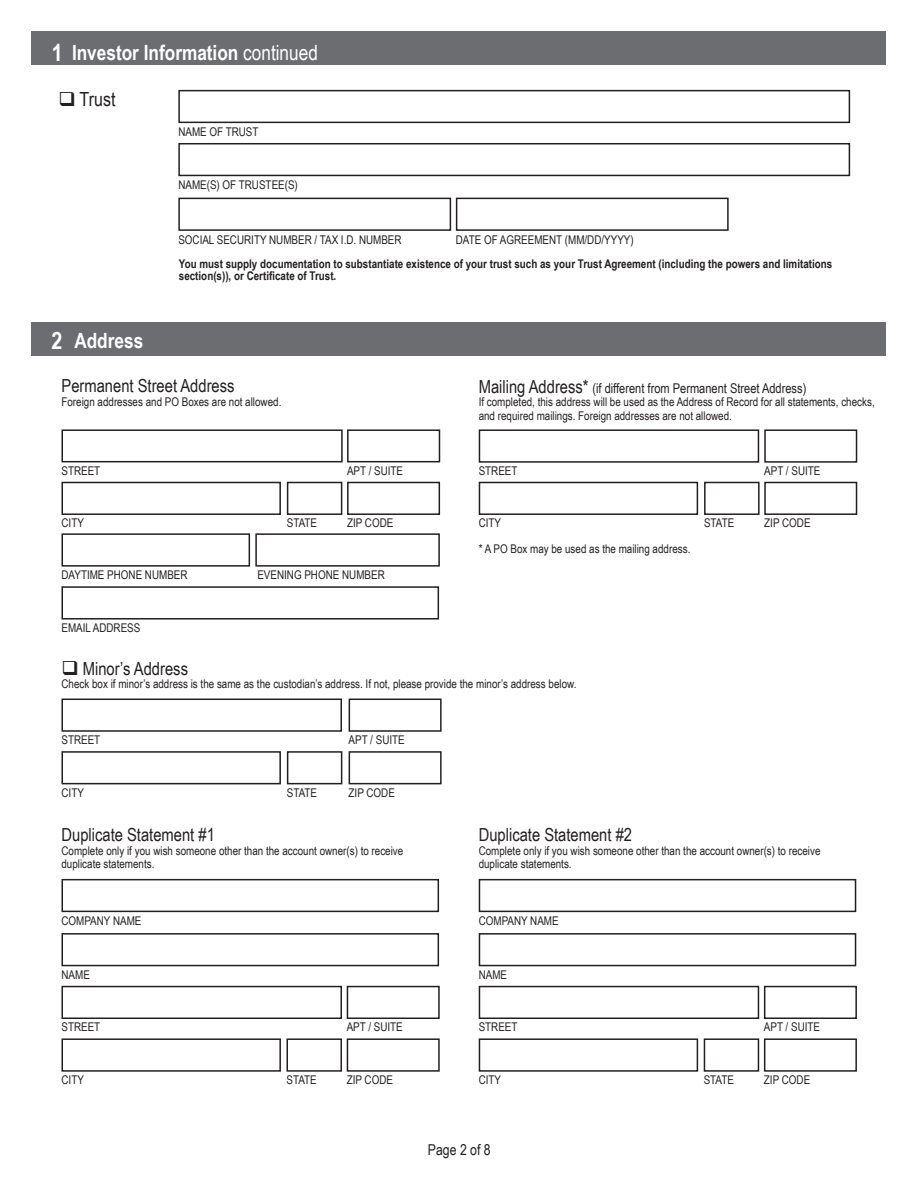
<style>
.page{position:relative;width:918px;height:1188px;background:#fff}
.page>*{position:absolute;margin:0;border:0;box-sizing:border-box;transform-origin:0 0}
.t1{font:700 24px "Arial Narrow";color:#fff}
.t2{font:700 21px "Arial Narrow";color:#fff}
.t3{font:21px "Arial Narrow";color:#fff}
.t4{font:19.5px "Arial Narrow";color:#231f20}
.t5{font:18px "Arial Narrow";color:#231f20}
.t6{font:15px "Arial Narrow";color:#231f20}
.t7{font:13.5px "Arial Narrow";color:#231f20}
.t8{font:12px/13.5px "Arial Narrow";color:#231f20}
.t9{font:700 12px/12px "Arial Narrow";color:#231f20}
.s1{font-size:18px}
</style>
<div class="page">
<div style="left:178px;top:90px;width:672px;height:33px;border:2px solid #231f20"></div>
<div style="left:178px;top:143px;width:672px;height:33px;border:2px solid #231f20"></div>
<div style="left:178px;top:198px;width:273px;height:33px;border:2px solid #231f20"></div>
<div style="left:456px;top:198px;width:273px;height:33px;border:2px solid #231f20"></div>
<div style="left:32px;top:32px;width:854px;height:33px;background:#6c6d70"></div>
<div style="left:32px;top:322px;width:854px;height:34px;background:#6c6d70"></div>
<div style="left:62px;top:751px;width:219px;height:33px;border:2px solid #231f20"></div>
<div style="left:62px;top:699px;width:280px;height:33px;border:2px solid #231f20"></div>
<div style="left:287px;top:751px;width:55px;height:33px;border:2px solid #231f20"></div>
<div style="left:349px;top:751px;width:93px;height:33px;border:2px solid #231f20"></div>
<div style="left:349px;top:699px;width:93px;height:33px;border:2px solid #231f20"></div>
<div style="left:62px;top:429px;width:281px;height:33px;border:2px solid #231f20"></div>
<div style="left:62px;top:933px;width:377px;height:33px;border:2px solid #231f20"></div>
<div style="left:62px;top:879px;width:377px;height:33px;border:2px solid #231f20"></div>
<div style="left:479px;top:933px;width:377px;height:33px;border:2px solid #231f20"></div>
<div style="left:479px;top:879px;width:377px;height:33px;border:2px solid #231f20"></div>
<div style="left:62px;top:482px;width:219px;height:33px;border:2px solid #231f20"></div>
<div style="left:62px;top:1038px;width:219px;height:34px;border:2px solid #231f20"></div>
<div style="left:479px;top:1038px;width:219px;height:34px;border:2px solid #231f20"></div>
<div style="left:479px;top:482px;width:219px;height:33px;border:2px solid #231f20"></div>
<div style="left:62px;top:986px;width:280px;height:33px;border:2px solid #231f20"></div>
<div style="left:479px;top:986px;width:280px;height:33px;border:2px solid #231f20"></div>
<div style="left:479px;top:429px;width:280px;height:34px;border:2px solid #231f20"></div>
<div style="left:62px;top:533px;width:188px;height:34px;border:2px solid #231f20"></div>
<div style="left:62px;top:586px;width:377px;height:34px;border:2px solid #231f20"></div>
<div style="left:255px;top:533px;width:185px;height:34px;border:2px solid #231f20"></div>
<div style="left:287px;top:482px;width:55px;height:33px;border:2px solid #231f20"></div>
<div style="left:286px;top:1038px;width:56px;height:34px;border:2px solid #231f20"></div>
<div style="left:704px;top:1038px;width:55px;height:34px;border:2px solid #231f20"></div>
<div style="left:704px;top:482px;width:56px;height:33px;border:2px solid #231f20"></div>
<div style="left:347px;top:482px;width:93px;height:33px;border:2px solid #231f20"></div>
<div style="left:347px;top:1038px;width:93px;height:34px;border:2px solid #231f20"></div>
<div style="left:764px;top:1038px;width:93px;height:34px;border:2px solid #231f20"></div>
<div style="left:764px;top:482px;width:93px;height:33px;border:2px solid #231f20"></div>
<div style="left:347px;top:986px;width:93px;height:33px;border:2px solid #231f20"></div>
<div style="left:764px;top:986px;width:93px;height:33px;border:2px solid #231f20"></div>
<div style="left:764px;top:429px;width:93px;height:34px;border:2px solid #231f20"></div>
<div style="left:347px;top:429px;width:93px;height:33px;border:2px solid #231f20"></div>
<p class="t1" style="left:52px;top:34px;width:12px">1</p>
<p class="t2" style="left:72px;top:37px;width:168px">Investor Information</p>
<p class="t3" style="left:243px;top:35px;width:76px">continued</p>
<p class="t4" style="left:58px;top:85px;width:59px">❑ Trust</p>
<p class="t1" style="left:51px;top:322px;width:12px">2</p>
<p class="t2" style="left:74px;top:325px;width:70px">Address</p>
<p class="t8" style="left:178px;top:124px;width:82px">NAME OF TRUST</p>
<p class="t8" style="left:178px;top:177px;width:121px">NAME(S) OF TRUSTEE(S)</p>
<p class="t8" style="left:178px;top:232px;width:225px">SOCIAL SECURITY NUMBER / TAX I.D. NUMBER</p>
<p class="t8" style="left:456px;top:232px;width:179px">DATE OF AGREEMENT (MM/DD/YYYY)</p>
<p class="t9" style="left:179px;top:257px;width:655px">You must supply documentation to substantiate existence of your trust such as your Trust Agreement (including the powers and limitations section(s)), or Certificate of Trust.</p>
<p class="t5" style="left:62px;top:372px;width:175px">Permanent Street Address</p>
<p class="t8" style="left:62px;top:395px;width:221px">Foreign addresses and PO Boxes are not allowed.</p>
<p class="t8" style="left:62px;top:464px;width:40px">STREET</p>
<p class="t8" style="left:347px;top:464px;width:58px">APT / SUITE</p>
<p class="t8" style="left:62px;top:516px;width:24px">CITY</p>
<p class="t8" style="left:287px;top:516px;width:32px">STATE</p>
<p class="t8" style="left:347px;top:516px;width:48px">ZIP CODE</p>
<p class="t8" style="left:62px;top:568px;width:128px">DAYTIME PHONE NUMBER</p>
<p class="t8" style="left:62px;top:621px;width:80px">EMAIL ADDRESS</p>
<p class="t8" style="left:257px;top:568px;width:129px">EVENING PHONE NUMBER</p>
<p class="t7" style="left:479px;top:378px;width:329px"><span class="s1">Mailing Address*</span> (if different from Permanent Street Address)</p>
<p class="t8" style="left:479px;top:395px;width:398px">If completed, this address will be used as the Address of Record for all statements, checks,</p>
<p class="t8" style="left:479px;top:409px;width:255px">and required mailings. Foreign addresses are not allowed.</p>
<p class="t8" style="left:479px;top:464px;width:40px">STREET</p>
<p class="t8" style="left:479px;top:516px;width:24px">CITY</p>
<p class="t8" style="left:479px;top:541px;width:213px">* A PO Box may be used as the mailing address.</p>
<p class="t8" style="left:704px;top:516px;width:32px">STATE</p>
<p class="t8" style="left:764px;top:464px;width:58px">APT / SUITE</p>
<p class="t8" style="left:764px;top:516px;width:48px">ZIP CODE</p>
<p class="t5" style="left:62px;top:655px;width:128px">❑ Minor’s Address</p>
<p class="t8" style="left:62px;top:677px;width:516px">Check box if minor’s address is the same as the custodian’s address. If not, please provide the minor’s address below.</p>
<p class="t8" style="left:62px;top:733px;width:40px">STREET</p>
<p class="t8" style="left:62px;top:785px;width:24px">CITY</p>
<p class="t8" style="left:349px;top:733px;width:58px">APT / SUITE</p>
<p class="t8" style="left:287px;top:785px;width:32px">STATE</p>
<p class="t8" style="left:349px;top:785px;width:48px">ZIP CODE</p>
<p class="t5" style="left:62px;top:822px;width:155px">Duplicate Statement #1</p>
<p class="t8" style="left:62px;top:844px;width:343px">Complete only if you wish someone other than the account owner(s) to receive duplicate statements.</p>
<p class="t8" style="left:62px;top:913px;width:82px">COMPANY NAME</p>
<p class="t8" style="left:62px;top:968px;width:30px">NAME</p>
<p class="t5" style="left:479px;top:822px;width:155px">Duplicate Statement #2</p>
<p class="t8" style="left:479px;top:844px;width:343px">Complete only if you wish someone other than the account owner(s) to receive duplicate statements.</p>
<p class="t8" style="left:479px;top:913px;width:82px">COMPANY NAME</p>
<p class="t8" style="left:479px;top:968px;width:30px">NAME</p>
<p class="t8" style="left:62px;top:1020px;width:40px">STREET</p>
<p class="t8" style="left:479px;top:1020px;width:40px">STREET</p>
<p class="t8" style="left:347px;top:1020px;width:58px">APT / SUITE</p>
<p class="t8" style="left:764px;top:1020px;width:58px">APT / SUITE</p>
<p class="t8" style="left:347px;top:1073px;width:48px">ZIP CODE</p>
<p class="t8" style="left:764px;top:1073px;width:48px">ZIP CODE</p>
<p class="t8" style="left:62px;top:1073px;width:24px">CITY</p>
<p class="t8" style="left:479px;top:1073px;width:24px">CITY</p>
<p class="t8" style="left:286px;top:1073px;width:32px">STATE</p>
<p class="t8" style="left:704px;top:1073px;width:32px">STATE</p>
<p class="t6" style="left:428px;top:1139px;width:64px">Page 2 of 8</p>
</div>
